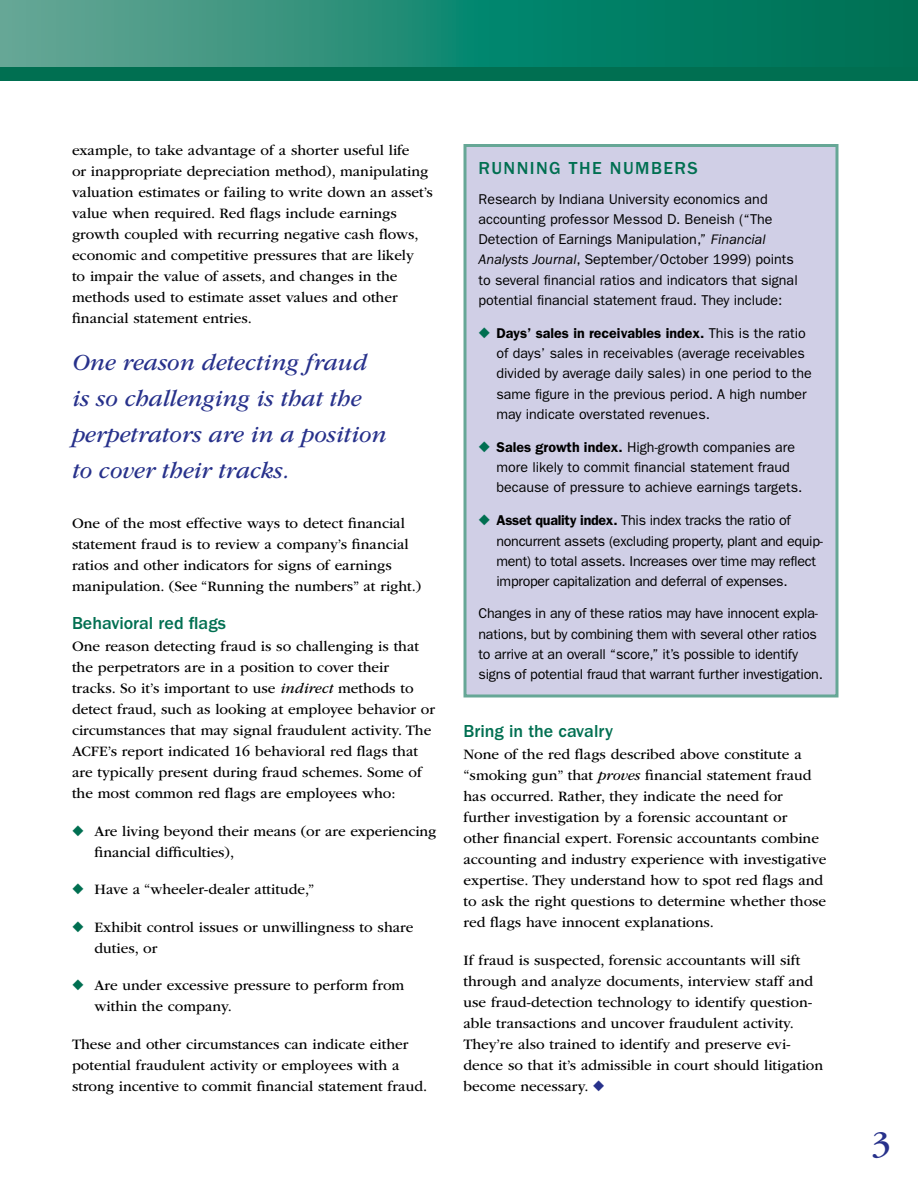
<style>
.page{position:relative;width:918px;height:1188px;background:#fff}
.page>*{position:absolute;margin:0;border:0;box-sizing:border-box;transform-origin:0 0}
.t1{font:36px "ITC Garamond Std";color:#27318b}
.t2{font:italic 24px/36px "ITC Garamond Std";color:#27318b}
.t3{font:500 18px "ITC Franklin Gothic Std";color:#006f51}
.t4{font:500 18px "ITC Franklin Gothic Std";letter-spacing:.08em;color:#006f51}
.t5{font:15px/21px "ITC Garamond Std";color:#000}
.t6{font:14.25px/20.2px "ITC Franklin Gothic Std";color:#000}
.t7{font:14.25px/20.2px "ITC Franklin Gothic Std";letter-spacing:-.02em;color:#000}
.s1{font-style:italic}
.s2{color:#006f51}
.s3{font-weight:600}
.s4{color:#27318b}
</style>
<div class="page">
<svg style="left:0;top:0;width:918px;height:68px;background:#1f8971"></svg>
<div style="left:0;top:68px;width:918px;height:13px;background:#006f51"></div>
<div style="left:465px;top:146px;width:372px;height:550px;background:#d0cfe6"></div>
<div style="left:464px;top:144px;width:374px;height:554px;border:3px solid #66a796"></div>
<p class="t5" style="left:72px;top:139px;width:363px">example, to take advantage of a shorter useful life<br>or inappropriate depreciation method), manipulating valuation estimates or failing to write down an asset’s value when required. Red flags include earnings growth coupled with recurring negative cash flows, economic and competitive pressures that are likely<br>to impair the value of assets, and changes in the methods used to estimate asset values and other financial statement entries.</p>
<h2 class="t2" style="left:72px;top:345px;width:316px">One reason detecting fraud is so challenging is that the perpetrators are in a position to cover their tracks.</h2>
<p class="t5" style="left:72px;top:513px;width:351px">One of the most effective ways to detect financial statement fraud is to review a company’s financial ratios and other indicators for signs of earnings manipulation. (See “Running the numbers” at right.)</p>
<p class="t3" style="left:72px;top:613px;width:155px">Behavioral red flags</p>
<p class="t5" style="left:72px;top:636px;width:365px">One reason detecting fraud is so challenging is that the perpetrators are in a position to cover their tracks. So it’s important to use <span class="s1">indirect</span> methods to detect fraud, such as looking at employee behavior or circumstances that may signal fraudulent activity. The ACFE’s report indicated 16 behavioral red flags that are typically present during fraud schemes. Some of the most common red flags are employees who:</p>
<p class="t5" style="left:94px;top:820px;width:343px;text-indent:-22px"><span class="s2">◆</span> Are living beyond their means (or are experiencing financial difficulties),</p>
<p class="t5" style="left:72px;top:879px;width:244px"><span class="s2">◆</span> Have a “wheeler-dealer attitude,”</p>
<p class="t5" style="left:94px;top:916px;width:321px;text-indent:-22px"><span class="s2">◆</span> Exhibit control issues or unwillingness to share duties, or</p>
<p class="t5" style="left:94px;top:975px;width:311px;text-indent:-22px"><span class="s2">◆</span> Are under excessive pressure to perform from within the company.</p>
<p class="t5" style="left:72px;top:1033px;width:357px">These and other circumstances can indicate either potential fraudulent activity or employees with a strong incentive to commit financial statement fraud.</p>
<p class="t4" style="left:478px;top:158px;width:221px">Running the numbers</p>
<p class="t6" style="left:478px;top:189px;width:321px">Research by Indiana University economics and accounting professor Messod D. Beneish (“The Detection of Earnings Manipulation,” <span class="s1">Financial Analysts Journal</span>, September/October 1999) points to several financial ratios and indicators that signal potential financial statement fraud. They include:</p>
<p class="t6" style="left:496px;top:323px;width:317px;text-indent:-18px"><span class="s2">◆</span> <span class="s3">Days’ sales in receivables index.</span> This is the ratio of days’ sales in receivables (average receivables divided by average daily sales) in one period to the same figure in the previous period. A high number may indicate overstated revenues.</p>
<p class="t6" style="left:496px;top:437px;width:307px;text-indent:-18px"><span class="s2">◆</span> <span class="s3">Sales growth index.</span> High-growth companies are more likely to commit financial statement fraud because of pressure to achieve earnings targets.</p>
<p class="t7" style="left:496px;top:510px;width:328px;text-indent:-18px"><span class="s2">◆</span> <span class="s3">Asset quality index.</span> This index tracks the ratio of noncurrent assets (excluding property, plant and equip&shy;ment) to total assets. Increases over time may reflect improper capitalization and deferral of expenses.</p>
<p class="t6" style="left:479px;top:603px;width:346px">Changes in any of these ratios may have innocent expla&shy;nations, but by combining them with several other ratios to arrive at an overall “score,” it’s possible to identify signs of potential fraud that warrant further investigation.</p>
<p class="t3" style="left:464px;top:721px;width:151px">Bring in the cavalry</p>
<p class="t5" style="left:464px;top:744px;width:364px">None of the red flags described above constitute a “smoking gun” that <span class="s1">proves</span> financial statement fraud has occurred. Rather, they indicate the need for further investigation by a forensic accountant or other financial expert. Forensic accountants combine accounting and industry experience with investigative expertise. They understand how to spot red flags and to ask the right questions to determine whether those red flags have innocent explanations.</p>
<p class="t5" style="left:464px;top:950px;width:361px">If fraud is suspected, forensic accountants will sift through and analyze documents, interview staff and use fraud-detection technology to identify question&shy;able transactions and uncover fraudulent activity.<br>They’re also trained to identify and preserve evi&shy;dence so that it’s admissible in court should litigation become necessary. <span class="s4">◆</span></p>
<h1 class="t1" style="left:872px;top:1124px;width:21px">3</h1>
</div>
